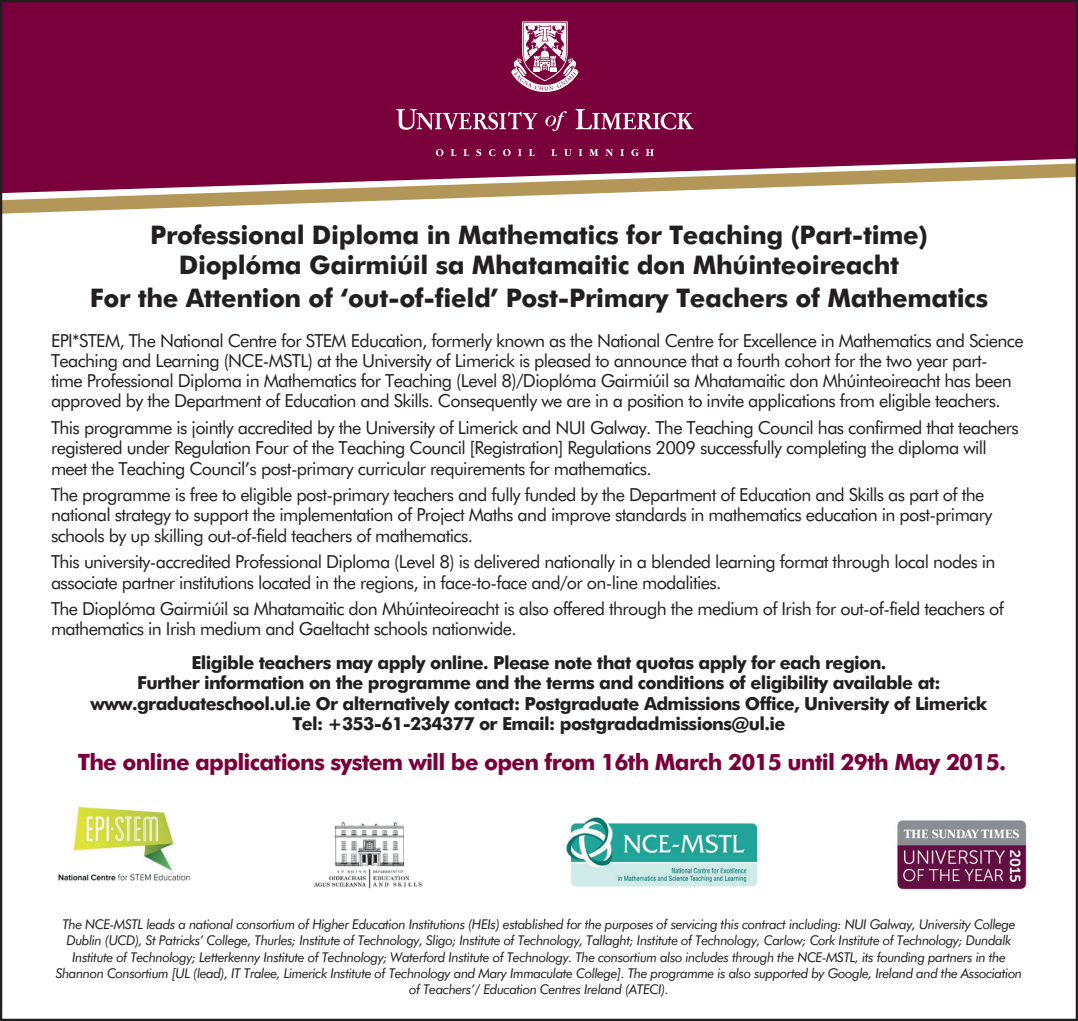
<style>
.page{position:relative;width:1078px;height:1021px;background:#fff}
.page>*{position:absolute;margin:0;border:0;box-sizing:border-box;transform-origin:0 0}
.t1{font:700 25.65px/30.2px "Futura BT";letter-spacing:-.015em;color:#231f20;text-align:center}
.t2{font:700 22.5px "Futura BT";letter-spacing:-.035em;color:#7a003b}
.t3{font:18px/20.2px "Futura BT";letter-spacing:-.035em;color:#231f20}
.t4{font:700 18px/20.5px "Futura BT";letter-spacing:-.035em;color:#231f20;text-align:center}
.t5{font:italic 13.5px/16.2px "Futura BT";letter-spacing:-.035em;color:#231f20;text-align:center}
</style>
<div class="page">
<div style="left:3px;top:3px;width:1072px;height:153px;background:#7a003b"></div>
<img style="left:566px;top:817px;width:190px;height:69px">
<svg style="left:3px;top:156px;width:1072px;height:58px"></svg>
<svg style="left:511px;top:21px;width:68px;height:71px"></svg>
<svg style="left:576px;top:109px;width:117px;height:21px"></svg>
<svg style="left:545px;top:111px;width:22px;height:20px"></svg>
<svg style="left:396px;top:109px;width:141px;height:21px"></svg>
<svg style="left:436px;top:149px;width:7px;height:7px"></svg>
<svg style="left:451px;top:149px;width:5px;height:7px"></svg>
<svg style="left:463px;top:149px;width:6px;height:7px"></svg>
<svg style="left:476px;top:149px;width:5px;height:7px"></svg>
<svg style="left:489px;top:149px;width:6px;height:7px"></svg>
<svg style="left:503px;top:149px;width:8px;height:7px"></svg>
<svg style="left:518px;top:149px;width:4px;height:7px"></svg>
<svg style="left:529px;top:149px;width:6px;height:7px"></svg>
<svg style="left:551px;top:149px;width:6px;height:7px"></svg>
<svg style="left:564px;top:149px;width:8px;height:7px"></svg>
<svg style="left:579px;top:149px;width:3px;height:7px"></svg>
<svg style="left:589px;top:149px;width:9px;height:7px"></svg>
<svg style="left:606px;top:149px;width:7px;height:7px"></svg>
<svg style="left:620px;top:149px;width:4px;height:7px"></svg>
<svg style="left:631px;top:149px;width:8px;height:7px"></svg>
<svg style="left:646px;top:149px;width:8px;height:7px"></svg>
<img style="left:897px;top:820px;width:130px;height:70px">
<img style="left:908px;top:823px;width:110px;height:20px">
<img style="left:901px;top:828px;width:118px;height:12px">
<img style="left:314px;top:821px;width:108px;height:68px">
<img style="left:58px;top:806px;width:132px;height:75px">
<h1 class="t1" style="left:150px;top:219px;width:779px">Professional Diploma in Mathematics for Teaching (Part-time)<br>Dioplóma Gairmiúil sa Mhatamaitic don Mhúinteoireacht</h1>
<h1 class="t1" style="left:90px;top:283px;width:900px">For the Attention of ‘out-of-field’ Post-Primary Teachers of Mathematics</h1>
<p class="t3" style="left:51px;top:330px;width:974px">EPI*STEM, The National Centre for STEM Education, formerly known as the National Centre for Excellence in Mathematics and Science Teaching and Learning (NCE-MSTL) at the University of Limerick is pleased to announce that a fourth cohort for the two year part&shy;time Professional Diploma in Mathematics for Teaching (Level 8)/Dioplóma Gairmiúil sa Mhatamaitic don Mhúinteoireacht has been approved by the Department of Education and Skills. Consequently we are in a position to invite applications from eligible teachers.</p>
<p class="t3" style="left:51px;top:417px;width:969px">This programme is jointly accredited by the University of Limerick and NUI Galway. The Teaching Council has confirmed that teachers registered under Regulation Four of the Teaching Council [Registration] Regulations 2009 successfully completing the diploma will meet the Teaching Council’s post-primary curricular requirements for mathematics.</p>
<p class="t3" style="left:51px;top:484px;width:943px">The programme is free to eligible post-primary teachers and fully funded by the Department of Education and Skills as part of the national strategy to support the implementation of Project Maths and improve standards in mathematics education in post-primary schools by up skilling out-of-field teachers of mathematics.</p>
<p class="t3" style="left:51px;top:551px;width:946px">This university-accredited Professional Diploma (Level 8) is delivered nationally in a blended learning format through local nodes in associate partner institutions located in the regions, in face-to-face and/or on-line modalities.</p>
<p class="t3" style="left:51px;top:598px;width:954px">The Dioplóma Gairmiúil sa Mhatamaitic don Mhúinteoireacht is also offered through the medium of Irish for out-of-field teachers of mathematics in Irish medium and Gaeltacht schools nationwide.</p>
<p class="t4" style="left:91px;top:652px;width:898px">Eligible teachers may apply online. Please note that quotas apply for each region.<br>Further information on the programme and the terms and conditions of eligibility available at: www.graduateschool.ul.ie Or alternatively contact: Postgraduate Admissions Office, University of Limerick Tel: +353-61-234377 or Email: postgradadmissions@ul.ie</p>
<p class="t2" style="left:78px;top:748px;width:930px">The online applications system will be open from 16th March 2015 until 29th May 2015.</p>
<p class="t5" style="left:56px;top:916px;width:968px">The NCE-MSTL leads a national consortium of Higher Education Institutions (HEIs) established for the purposes of servicing this contract including: NUI Galway, University College Dublin (UCD), St Patricks’ College, Thurles; Institute of Technology, Sligo; Institute of Technology, Tallaght; Institute of Technology, Carlow; Cork Institute of Technology; Dundalk Institute of Technology; Letterkenny Institute of Technology; Waterford Institute of Technology. The consortium also includes through the NCE-MSTL, its founding partners in the Shannon Consortium [UL (lead), IT Tralee, Limerick Institute of Technology and Mary Immaculate College]. The programme is also supported by Google, Ireland and the Association of Teachers’/ Education Centres Ireland (ATECI).</p>
</div>
